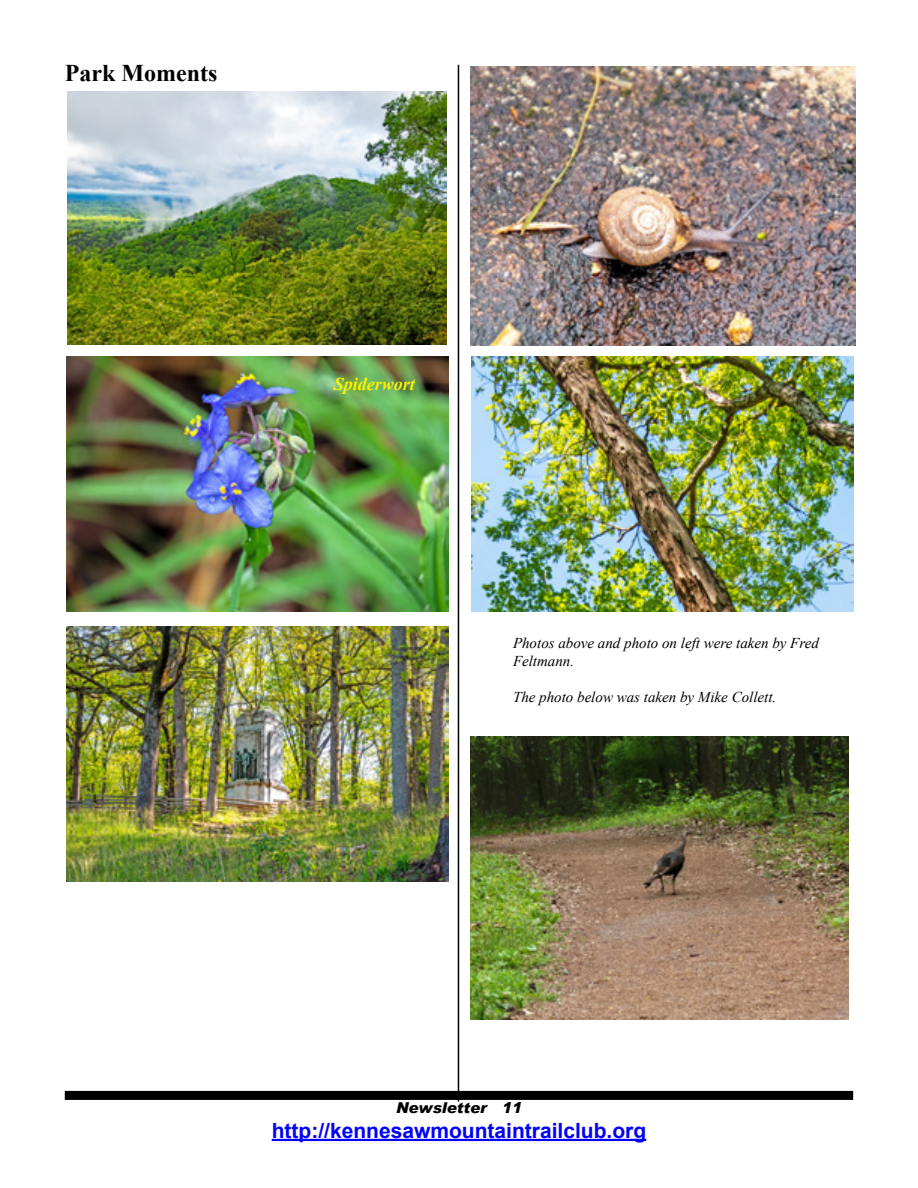
<style>
.page{position:relative;width:918px;height:1188px;background:#fff}
.page>*{position:absolute;margin:0;border:0;box-sizing:border-box;transform-origin:0 0}
.t1{font:700 24px "Times New Roman";color:#000}
.t2{font:700 21px "Arial";color:#00f}
.t3{font:italic 700 18px "Times New Roman";color:#fff200}
.t4{font:italic 15px/18px "Times New Roman";color:#000}
.t5{font:italic 900 15px "Arial";color:#000}
</style>
<div class="page">
<div style="left:65px;top:1091px;width:788px;height:9px;background:#000"></div>
<hr style="left:272px;top:1139px;width:374px;height:2px;background:#00f">
<hr style="left:458px;top:65px;width:1px;height:1037px;background:#000">
<img style="left:68px;top:92px;width:379px;height:253px">
<img style="left:66px;top:356px;width:383px;height:255px">
<img style="left:471px;top:356px;width:383px;height:255px">
<img style="left:66px;top:626px;width:383px;height:255px">
<img style="left:471px;top:737px;width:377px;height:283px">
<img style="left:470px;top:66px;width:385px;height:280px">
<h1 class="t1" style="left:65px;top:56px;width:154px">Park Moments</h1>
<p class="t3" style="left:334px;top:372px;width:83px">Spiderwort</p>
<p class="t4" style="left:513px;top:633px;width:307px">Photos above and photo on left were taken by Fred<br>Feltmann.</p>
<p class="t4" style="left:513px;top:687px;width:265px">The photo below was taken by Mike Collett.</p>
<p class="t5" style="left:396px;top:1098px;width:127px">Newsletter 11</p>
<h2 class="t2" style="left:272px;top:1116px;width:376px">http://kennesawmountaintrailclub.org</h2>
</div>
